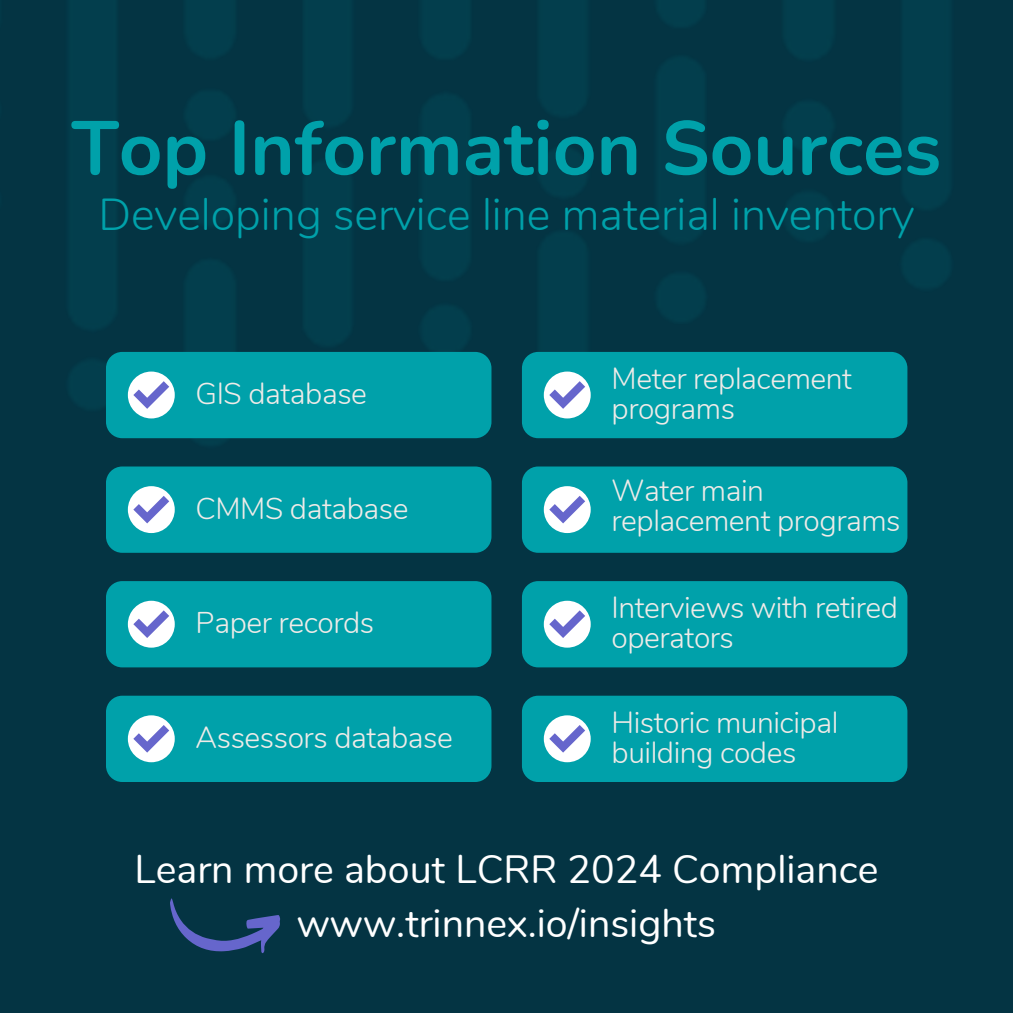
<style>
.page{position:relative;width:1013px;height:1013px;background:#fff}
.page>*{position:absolute;margin:0;border:0;box-sizing:border-box;transform-origin:0 0}
.t1{font:700 76px "Nunito";color:#00a1aa}
.t2{font:300 44.75px "Nunito";color:#00a1aa}
.t3{font:39.38px "Nunito";color:#fff}
.t4{font:300 30px/30px "Nunito";letter-spacing:-.015em;color:#efebe8}
</style>
<div class="page">
<div style="left:0;top:0;width:1012px;height:1012px;background:#043443"></div>
<img style="left:71px;top:0;width:876px;height:532px">
<div style="left:106px;top:352px;width:385px;height:86px;background:#00a1aa;border-radius:16px"></div>
<div style="left:522px;top:352px;width:385px;height:86px;background:#00a1aa;border-radius:16px"></div>
<div style="left:544px;top:371px;width:46px;height:47px;background:#fff;border-radius:50%"></div>
<svg style="left:549px;top:381px;width:36px;height:28px"></svg>
<div style="left:128px;top:371px;width:47px;height:47px;background:#fff;border-radius:50%"></div>
<svg style="left:133px;top:381px;width:36px;height:28px"></svg>
<div style="left:522px;top:466px;width:385px;height:87px;background:#00a1aa;border-radius:16px"></div>
<div style="left:544px;top:486px;width:46px;height:47px;background:#fff;border-radius:50%"></div>
<svg style="left:549px;top:496px;width:36px;height:27px"></svg>
<div style="left:106px;top:466px;width:385px;height:87px;background:#00a1aa;border-radius:16px"></div>
<div style="left:128px;top:486px;width:47px;height:47px;background:#fff;border-radius:50%"></div>
<svg style="left:133px;top:496px;width:36px;height:27px"></svg>
<div style="left:522px;top:581px;width:385px;height:86px;background:#00a1aa;border-radius:16px"></div>
<div style="left:544px;top:600px;width:46px;height:47px;background:#fff;border-radius:50%"></div>
<svg style="left:549px;top:610px;width:36px;height:28px"></svg>
<div style="left:106px;top:581px;width:385px;height:86px;background:#00a1aa;border-radius:16px"></div>
<div style="left:128px;top:600px;width:47px;height:47px;background:#fff;border-radius:50%"></div>
<svg style="left:133px;top:610px;width:36px;height:28px"></svg>
<div style="left:522px;top:695px;width:385px;height:87px;background:#00a1aa;border-radius:16px"></div>
<div style="left:544px;top:715px;width:46px;height:47px;background:#fff;border-radius:50%"></div>
<svg style="left:549px;top:725px;width:36px;height:27px"></svg>
<div style="left:106px;top:695px;width:385px;height:87px;background:#00a1aa;border-radius:16px"></div>
<div style="left:128px;top:715px;width:47px;height:47px;background:#fff;border-radius:50%"></div>
<svg style="left:133px;top:725px;width:36px;height:27px"></svg>
<svg style="left:170px;top:898px;width:110px;height:55px"></svg>
<p class="t1" style="left:72px;top:98px;width:871px">Top Information Sources</p>
<p class="t2" style="left:98px;top:184px;width:817px">Developing service line material inventory</p>
<p class="t4" style="left:196px;top:379px;width:173px">GIS database</p>
<p class="t4" style="left:196px;top:494px;width:214px">CMMS database</p>
<p class="t4" style="left:196px;top:608px;width:180px">Paper records</p>
<p class="t4" style="left:196px;top:723px;width:259px">Assessors database</p>
<p class="t4" style="left:611px;top:364px;width:242px">Meter replacement programs</p>
<p class="t4" style="left:611px;top:476px;width:290px">Water main replacement programs</p>
<p class="t4" style="left:611px;top:593px;width:288px">Interviews with retired operators</p>
<p class="t4" style="left:611px;top:708px;width:228px">Historic municipal building codes</p>
<p class="t3" style="left:134px;top:843px;width:745px">Learn more about LCRR 2024 Compliance</p>
<p class="t3" style="left:297px;top:897px;width:421px">www.trinnex.io/insights</p>
</div>
